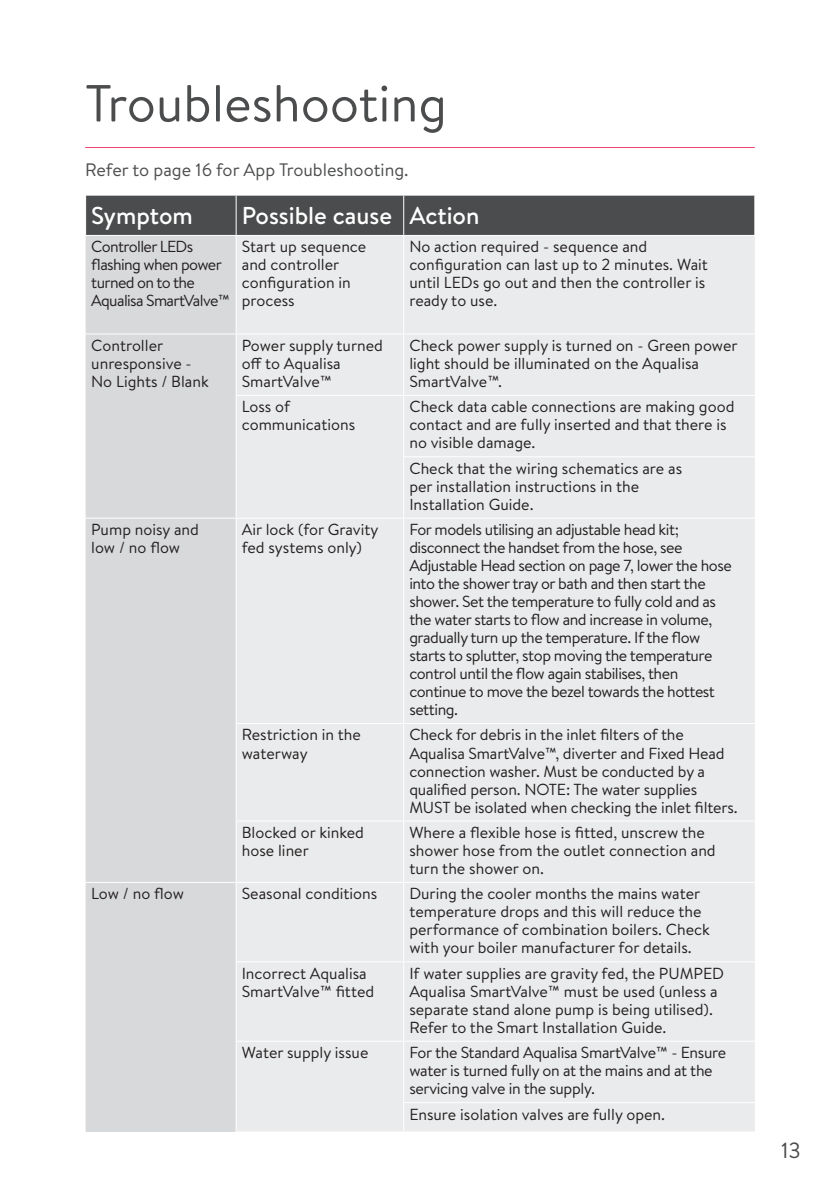
<style>
.page{position:relative;width:840px;height:1191px;background:#fff}
.page>*{position:absolute;margin:0;border:0;box-sizing:border-box;transform-origin:0 0}
.t1{font:52px "Brandon Text";color:#4b4c4d}
.t2{font:500 24.4px "Brandon Text";color:#fff}
.t3{font:22px "Brandon Text";color:#4b4c4d}
.t4{font:18px "Brandon Text";color:#4b4c4d}
.t5{font:16px/18px "Brandon Text";color:#231f20}
.t6{font:16px/18px "Brandon Text";letter-spacing:-.03em;color:#231f20}
.t7{font:16px/18px "Brandon Text";letter-spacing:-.02em;color:#231f20}
.t8{font:16px/18px "Brandon Text";letter-spacing:-.04em;color:#231f20}
</style>
<div class="page">
<hr style="left:85px;top:147px;width:669px;height:1px;background:#ef466e">
<div style="left:86px;top:196px;width:668px;height:39px;background:#4b4c4d"></div>
<div style="left:86px;top:236px;width:149px;height:896px;background:#d8d9db"></div>
<div style="left:237px;top:236px;width:517px;height:895px;background:#eaebec"></div>
<hr style="left:235px;top:196px;width:1px;height:39px;background:#fff">
<hr style="left:403px;top:196px;width:1px;height:39px;background:#fff">
<hr style="left:403px;top:236px;width:1px;height:97px;background:#fff">
<hr style="left:403px;top:334px;width:1px;height:61px;background:#fff">
<hr style="left:403px;top:396px;width:1px;height:60px;background:#fff">
<hr style="left:403px;top:457px;width:1px;height:60px;background:#fff">
<hr style="left:403px;top:518px;width:1px;height:205px;background:#fff">
<hr style="left:403px;top:724px;width:1px;height:96px;background:#fff">
<hr style="left:403px;top:821px;width:1px;height:61px;background:#fff">
<hr style="left:403px;top:883px;width:1px;height:78px;background:#fff">
<hr style="left:403px;top:962px;width:1px;height:78px;background:#fff">
<hr style="left:403px;top:1041px;width:1px;height:61px;background:#fff">
<svg style="left:235px;top:1102px;width:1px;height:29px"></svg>
<svg style="left:403px;top:1103px;width:1px;height:28px"></svg>
<hr style="left:86px;top:882px;width:150px;height:1px;background:#fff">
<hr style="left:86px;top:333px;width:150px;height:1px;background:#fff">
<hr style="left:236px;top:333px;width:167px;height:1px;background:#fff">
<hr style="left:403px;top:333px;width:351px;height:1px;background:#fff">
<hr style="left:235px;top:395px;width:168px;height:1px;background:#fff">
<hr style="left:403px;top:395px;width:351px;height:1px;background:#fff">
<hr style="left:403px;top:456px;width:351px;height:1px;background:#fff">
<hr style="left:86px;top:517px;width:150px;height:1px;background:#fff">
<hr style="left:236px;top:517px;width:167px;height:1px;background:#fff">
<hr style="left:403px;top:517px;width:351px;height:1px;background:#fff">
<hr style="left:235px;top:723px;width:168px;height:1px;background:#fff">
<hr style="left:403px;top:723px;width:351px;height:1px;background:#fff">
<hr style="left:235px;top:820px;width:168px;height:1px;background:#fff">
<hr style="left:403px;top:820px;width:351px;height:1px;background:#fff">
<hr style="left:236px;top:882px;width:167px;height:1px;background:#fff">
<hr style="left:403px;top:882px;width:351px;height:1px;background:#fff">
<hr style="left:235px;top:961px;width:168px;height:1px;background:#fff">
<hr style="left:403px;top:961px;width:351px;height:1px;background:#fff">
<hr style="left:235px;top:1040px;width:168px;height:1px;background:#fff">
<hr style="left:403px;top:1040px;width:351px;height:1px;background:#fff">
<hr style="left:403px;top:1102px;width:351px;height:1px;background:#fff">
<p class="t1" style="left:85px;top:68px;width:363px">Troubleshooting</p>
<p class="t4" style="left:85px;top:158px;width:325px">Refer to page 16 for App Troubleshooting.</p>
<p class="t2" style="left:91px;top:199px;width:103px">Symptom</p>
<p class="t2" style="left:242px;top:199px;width:239px">Possible cause Action</p>
<p class="t8" style="left:91px;top:237px;width:140px">Controller LEDs flashing when power turned on to the<br>Aqualisa SmartValve™</p>
<p class="t5" style="left:242px;top:237px;width:126px">Start up sequence and controller configuration in process</p>
<p class="t5" style="left:409px;top:237px;width:300px">No action required - sequence and configuration can last up to 2 minutes. Wait until LEDs go out and then the controller is ready to use.</p>
<p class="t5" style="left:91px;top:336px;width:119px">Controller unresponsive -<br>No Lights / Blank</p>
<p class="t5" style="left:242px;top:336px;width:143px">Power supply turned off to Aqualisa<br>SmartValve™</p>
<p class="t5" style="left:409px;top:336px;width:329px">Check power supply is turned on - Green power light should be illuminated on the Aqualisa<br>SmartValve™.</p>
<p class="t5" style="left:242px;top:397px;width:115px">Loss of communications</p>
<p class="t5" style="left:409px;top:397px;width:326px">Check data cable connections are making good contact and are fully inserted and that there is no visible damage.</p>
<p class="t5" style="left:409px;top:458px;width:274px">Check that the wiring schematics are as per installation instructions in the<br>Installation Guide.</p>
<p class="t5" style="left:91px;top:520px;width:109px">Pump noisy and low / no flow</p>
<p class="t5" style="left:242px;top:520px;width:138px">Air lock (for Gravity fed systems only)</p>
<p class="t6" style="left:409px;top:520px;width:324px">For models utilising an adjustable head kit; disconnect the handset from the hose, see Adjustable Head section on page 7, lower the hose into the shower tray or bath and then start the shower. Set the temperature to fully cold and as the water starts to flow and increase in volume, gradually turn up the temperature. If the flow starts to splutter, stop moving the temperature control until the flow again stabilises, then continue to move the bezel towards the hottest setting.</p>
<p class="t5" style="left:242px;top:725px;width:120px">Restriction in the waterway</p>
<p class="t5" style="left:409px;top:725px;width:330px">Check for debris in the inlet filters of the Aqualisa SmartValve™, diverter and Fixed Head connection washer. Must be conducted by a qualified person. NOTE: The water supplies MUST be isolated when checking the inlet filters.</p>
<p class="t5" style="left:242px;top:823px;width:124px">Blocked or kinked hose liner</p>
<p class="t5" style="left:409px;top:823px;width:308px">Where a flexible hose is fitted, unscrew the shower hose from the outlet connection and turn the shower on.</p>
<p class="t5" style="left:91px;top:884px;width:94px">Low / no flow</p>
<p class="t5" style="left:241px;top:884px;width:137px">Seasonal conditions</p>
<p class="t5" style="left:409px;top:884px;width:302px">During the cooler months the mains water temperature drops and this will reduce the performance of combination boilers. Check with your boiler manufacturer for details.</p>
<p class="t5" style="left:241px;top:963px;width:134px">Incorrect Aqualisa<br>SmartValve™ fitted</p>
<p class="t5" style="left:409px;top:963px;width:316px">If water supplies are gravity fed, the PUMPED Aqualisa SmartValve™ must be used (unless a separate stand alone pump is being utilised).<br>Refer to the Smart Installation Guide.</p>
<p class="t5" style="left:241px;top:1043px;width:128px">Water supply issue</p>
<p class="t7" style="left:409px;top:1043px;width:318px">For the Standard Aqualisa SmartValve™ - Ensure water is turned fully on at the mains and at the servicing valve in the supply.</p>
<p class="t5" style="left:409px;top:1104px;width:257px">Ensure isolation valves are fully open.</p>
<p class="t3" style="left:780px;top:1134px;width:21px">13</p>
</div>
